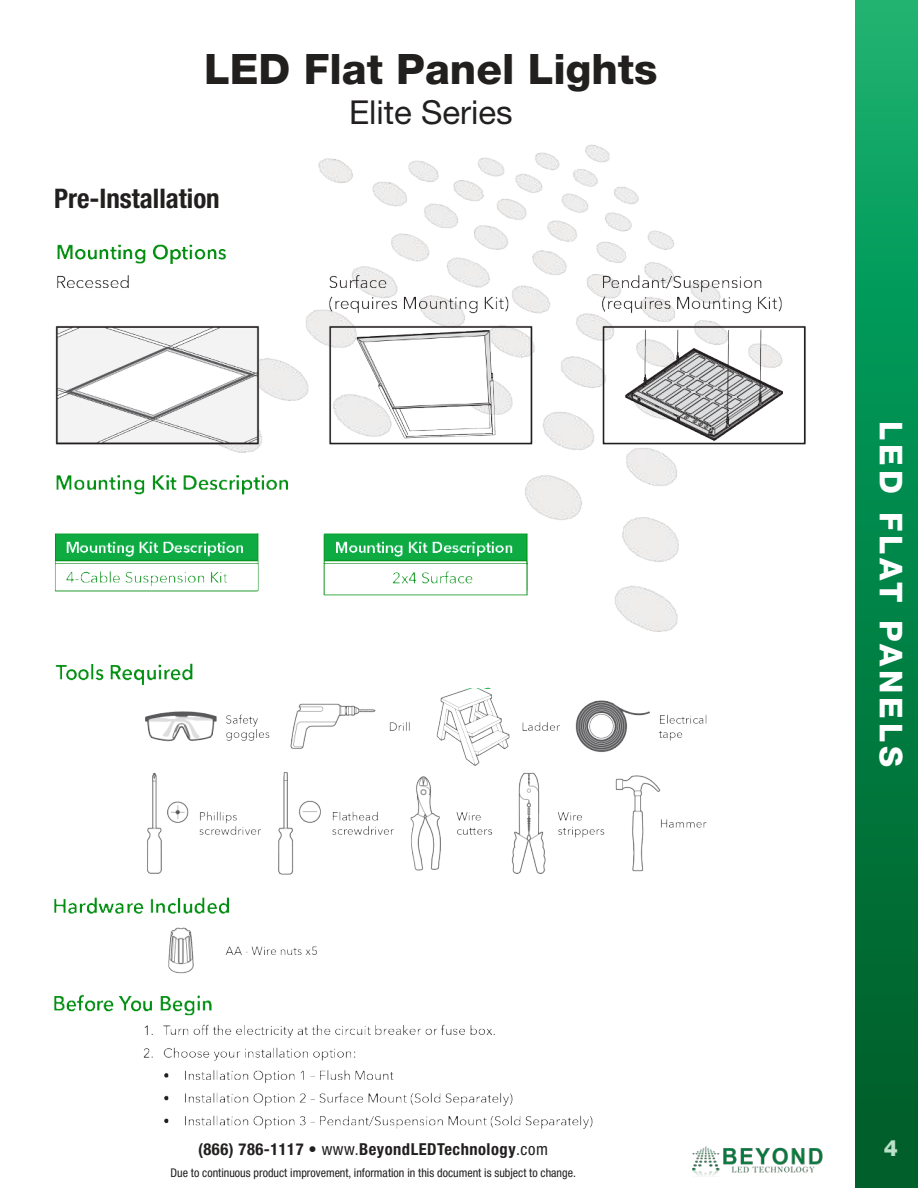
<style>
.page{position:relative;width:918px;height:1188px;background:#fff}
.page>*{position:absolute;margin:0;border:0;box-sizing:border-box;transform-origin:0 0}
.t1{font:800 42px "Helvetica Neue LT Std";color:#221f1f}
.t2{font:33px "Helvetica Neue LT Pro";color:#221f1f}
.t3{font:800 31.5px "Helvetica Neue LT Std";letter-spacing:.13em;color:#fff}
.t4{font:700 condensed 27px "Helvetica Neue LT Std";color:#221f1f}
.t5{font:800 22.5px "Helvetica Neue LT Std";color:#bbe1ca}
.t6{font:700 condensed 16.5px "Helvetica Neue LT Std";letter-spacing:.03em;color:#221f1f}
.t7{font:condensed 12px "Helvetica Neue LT Pro";color:#221f1f}
.s1{font-family:"Helvetica Neue LT Pro";font-weight:400}
</style>
<div class="page">
<img style="left:855px;top:0;width:63px;height:1188px">
<img style="left:692px;top:1146px;width:131px;height:31px">
<img style="left:318px;top:145px;width:361px;height:487px">
<img style="left:55px;top:243px;width:751px;height:232px">
<img style="left:55px;top:663px;width:434px;height:25px">
<img style="left:54px;top:897px;width:176px;height:17px">
<img style="left:54px;top:995px;width:158px;height:21px">
<img style="left:143px;top:1024px;width:450px;height:105px">
<img style="left:168px;top:927px;width:149px;height:47px">
<img style="left:145px;top:688px;width:562px;height:187px">
<img style="left:54px;top:475px;width:482px;height:126px">
<h1 class="t1" style="left:204px;top:53px;width:455px">LED Flat Panel Lights</h1>
<h2 class="t2" style="left:349px;top:99px;width:165px">Elite Series</h2>
<h3 class="t4" style="left:54px;top:189px;width:167px">Pre-Installation</h3>
<h3 class="t3" style="left:903px;top:421px;width:348px;rotate:90deg">LED FLAT PANELS</h3>
<h3 class="t6" style="left:198px;top:1143px;width:351px">(866) 786-1117 <span class="s1">• www.</span>BeyondLEDTechnology<span class="s1">.com</span></h3>
<h3 class="t5" style="left:884px;top:1139px;width:16px">4</h3>
<p class="t7" style="left:171px;top:1168px;width:407px">Due to continuous product improvement, information in this document is subject to change.</p>
</div>
